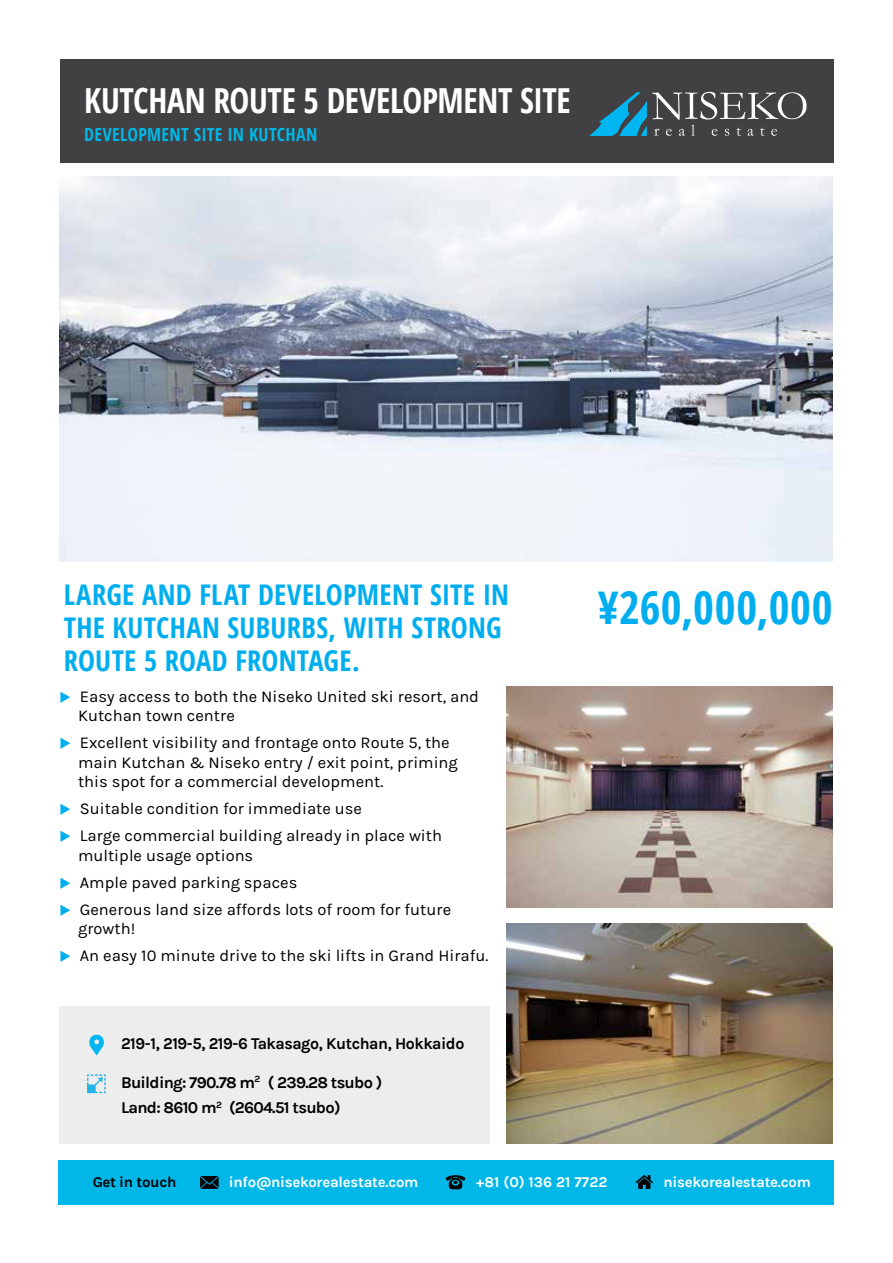
<style>
.page{position:relative;width:893px;height:1263px;background:#fff}
.page>*{position:absolute;margin:0;border:0;box-sizing:border-box;transform-origin:0 0}
.t1{font:700 condensed 45px "Open Sans";letter-spacing:.015em;color:#00aeef}
.t2{font:700 condensed 34.5px "Open Sans";letter-spacing:-.01em;color:#fff}
.t3{font:700 condensed 28.5px/33px "Open Sans";letter-spacing:.01em;color:#00aeef}
.t4{font:700 condensed 18px "Open Sans";letter-spacing:.015em;color:#00b7e7}
.t5{font:16.5px/27px "Karla";color:#000}
.t6{font:700 16.5px/25.5px "Karla";letter-spacing:-.045em;color:#000}
.t7{font:700 16.5px "Karla";letter-spacing:-.025em;color:#000}
.t8{font:700 15px "Karla";letter-spacing:-.02em;color:#fff}
.t9{font:700 15px "Karla";color:#fff}
.t10{font:700 15px "Karla";letter-spacing:-.02em;color:#000}
</style>
<div class="page">
<div style="left:60px;top:60px;width:773px;height:103px;background:#414042"></div>
<img style="left:60px;top:176px;width:773px;height:385px">
<img style="left:507px;top:687px;width:326px;height:220px">
<img style="left:507px;top:923px;width:326px;height:221px">
<div style="left:58px;top:1160px;width:775px;height:44px;background:#00b7e7"></div>
<svg style="left:445px;top:1175px;width:21px;height:14px"></svg>
<svg style="left:636px;top:1175px;width:17px;height:14px"></svg>
<svg style="left:200px;top:1176px;width:19px;height:13px"></svg>
<svg style="left:589px;top:92px;width:217px;height:44px"></svg>
<div style="left:59px;top:1006px;width:431px;height:138px;background:#ededee"></div>
<svg style="left:89px;top:1034px;width:15px;height:21px"></svg>
<svg style="left:87px;top:1074px;width:19px;height:19px"></svg>
<h2 class="t2" style="left:84px;top:77px;width:488px">KUTCHAN ROUTE 5 DEVELOPMENT SITE</h2>
<p class="t4" style="left:84px;top:122px;width:235px">DEVELOPMENT SITE IN KUTCHAN</p>
<h3 class="t3" style="left:64px;top:577px;width:447px">LARGE AND FLAT DEVELOPMENT SITE IN<br>THE KUTCHAN SUBURBS, WITH STRONG<br>ROUTE 5 ROAD FRONTAGE.</h3>
<h1 class="t1" style="left:598px;top:576px;width:236px">¥260,000,000</h1>
<p class="t5" style="left:78px;top:687px;width:403px;line-height:19.5px">Easy access to both the Niseko United ski resort, and<br>Kutchan town centre</p>
<p class="t5" style="left:78px;top:733px;width:381px;line-height:19.5px">Excellent visibility and frontage onto Route 5, the main Kutchan &amp; Niseko entry / exit point, priming this spot for a commercial development.</p>
<p class="t5" style="left:80px;top:796px;width:364px">Suitable condition for immediate use<br>Large commercial building already in place with</p>
<p class="t5" style="left:78px;top:842px;width:375px">multiple usage options<br>Ample paved parking spaces<br>Generous land size affords lots of room for future</p>
<p class="t5" style="left:78px;top:916px;width:412px">growth!<br>An easy 10 minute drive to the ski lifts in Grand Hirafu.</p>
<p class="t7" style="left:121px;top:1034px;width:345px">219-1, 219-5, 219-6 Takasago, Kutchan, Hokkaido</p>
<p class="t6" style="left:121px;top:1069px;width:263px">Building: 790.78 m<sup>2</sup> ( 239.28 tsubo )<br>Land: 8610 m<sup>2</sup> (2604.51 tsubo)</p>
<p class="t10" style="left:93px;top:1173px;width:85px">Get in touch</p>
<p class="t8" style="left:229px;top:1173px;width:191px">info@nisekorealestate.com</p>
<p class="t9" style="left:476px;top:1173px;width:133px">+81 (0) 136 21 7722</p>
<p class="t8" style="left:664px;top:1173px;width:149px">nisekorealestate.com</p>
</div>
